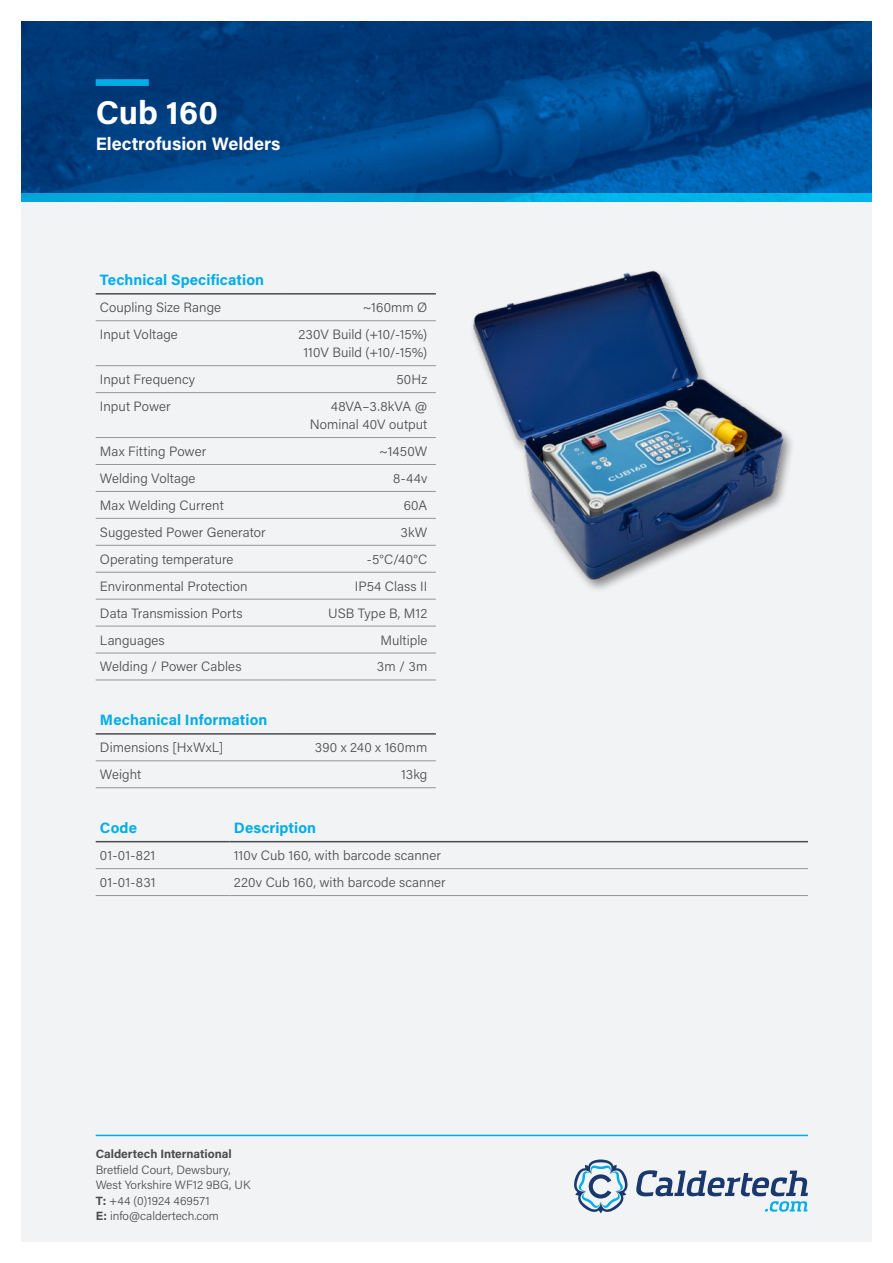
<style>
.page{position:relative;width:893px;height:1263px;background:#fff}
.page>*{position:absolute;margin:0;border:0;box-sizing:border-box;transform-origin:0 0}
.TITLES_BACK_22_AUTO_1mm{font:700 33px "Acumin Pro";letter-spacing:-.005em;color:#fff}
.CATEGORY_BACK_12_Auto{font:700 18px "Acumin Pro";color:#fff}
.TABLE_SPECS_SUBS_10_Auto_3mm{font:700 15px "Acumin Pro";letter-spacing:.005em;color:#00ade7}
.TABLE_SPECS_BODY_9_12_1mm{font:300 13.5px/18px "Acumin Pro";letter-spacing:.005em;color:#4b4c4d;text-align:center}
.t1{font:300 12px/15.3px "Acumin Pro";color:#4b4c4d}
.t2{font:700 12px "Acumin Pro";color:#4b4c4d}
.s1{font-weight:700}
</style>
<div class="page">
<div style="left:21px;top:21px;width:851px;height:1221px;background:#f2f3f4"></div>
<img style="left:21px;top:21px;width:851px;height:172px">
<svg style="left:21px;top:193px;width:851px;height:9px;background:#00aadf"></svg>
<hr style="left:96px;top:1135px;width:712px;height:1px;background:#00ade7">
<svg style="left:636px;top:1170px;width:172px;height:41px"></svg>
<svg style="left:574px;top:1159px;width:54px;height:54px"></svg>
<img style="left:472px;top:270px;width:320px;height:320px">
<div style="left:96px;top:79px;width:53px;height:7px;background:#00ade7"></div>
<svg style="left:96px;top:321px;width:340px;height:332px"></svg>
<hr style="left:96px;top:293px;width:191px;height:2px;background:#4b4c4d">
<hr style="left:287px;top:293px;width:149px;height:2px;background:#4b4c4d">
<hr style="left:96px;top:392px;width:191px;height:1px;background:#939598">
<hr style="left:287px;top:392px;width:149px;height:1px;background:#939598">
<hr style="left:96px;top:437px;width:191px;height:1px;background:#939598">
<hr style="left:287px;top:437px;width:149px;height:1px;background:#939598">
<hr style="left:96px;top:464px;width:191px;height:1px;background:#939598">
<hr style="left:287px;top:464px;width:149px;height:1px;background:#939598">
<hr style="left:96px;top:491px;width:191px;height:1px;background:#939598">
<hr style="left:287px;top:491px;width:149px;height:1px;background:#939598">
<hr style="left:96px;top:518px;width:191px;height:1px;background:#939598">
<hr style="left:287px;top:518px;width:149px;height:1px;background:#939598">
<hr style="left:96px;top:545px;width:191px;height:1px;background:#939598">
<hr style="left:287px;top:545px;width:149px;height:1px;background:#939598">
<hr style="left:96px;top:572px;width:191px;height:1px;background:#939598">
<hr style="left:287px;top:572px;width:149px;height:1px;background:#939598">
<hr style="left:96px;top:599px;width:191px;height:1px;background:#939598">
<hr style="left:287px;top:599px;width:149px;height:1px;background:#939598">
<hr style="left:96px;top:626px;width:191px;height:1px;background:#939598">
<hr style="left:287px;top:626px;width:149px;height:1px;background:#939598">
<hr style="left:96px;top:653px;width:191px;height:1px;background:#939598">
<hr style="left:287px;top:653px;width:149px;height:1px;background:#939598">
<hr style="left:96px;top:679px;width:191px;height:1px;background:#939598">
<hr style="left:287px;top:679px;width:149px;height:1px;background:#939598">
<hr style="left:96px;top:320px;width:191px;height:1px;background:#939598">
<hr style="left:287px;top:320px;width:149px;height:1px;background:#939598">
<hr style="left:96px;top:365px;width:191px;height:1px;background:#939598">
<hr style="left:287px;top:365px;width:149px;height:1px;background:#939598">
<hr style="left:96px;top:760px;width:191px;height:1px;background:#939598">
<hr style="left:287px;top:760px;width:149px;height:1px;background:#939598">
<hr style="left:96px;top:787px;width:191px;height:1px;background:#939598">
<hr style="left:287px;top:787px;width:149px;height:1px;background:#939598">
<hr style="left:96px;top:733px;width:191px;height:2px;background:#4b4c4d">
<hr style="left:287px;top:733px;width:149px;height:2px;background:#4b4c4d">
<svg style="left:96px;top:842px;width:712px;height:1px"></svg>
<hr style="left:96px;top:841px;width:134px;height:1px;background:#4b4c4d">
<hr style="left:230px;top:841px;width:578px;height:1px;background:#4b4c4d">
<hr style="left:96px;top:868px;width:134px;height:1px;background:#939598">
<hr style="left:230px;top:868px;width:578px;height:1px;background:#939598">
<hr style="left:96px;top:895px;width:134px;height:1px;background:#939598">
<hr style="left:230px;top:895px;width:578px;height:1px;background:#939598">
<p class="TITLES_BACK_22_AUTO_1mm" style="left:96px;top:89px;width:124px">Cub 160</p>
<p class="CATEGORY_BACK_12_Auto" style="left:96px;top:131px;width:186px">Electrofusion Welders</p>
<p class="TABLE_SPECS_SUBS_10_Auto_3mm" style="left:100px;top:269px;width:166px">Technical Specification</p>
<p class="TABLE_SPECS_BODY_9_12_1mm" style="left:100px;top:298px;width:123px">Coupling Size Range</p>
<p class="TABLE_SPECS_BODY_9_12_1mm" style="left:363px;top:298px;width:66px">~160mm Ø</p>
<p class="TABLE_SPECS_BODY_9_12_1mm" style="left:100px;top:325px;width:79px">Input Voltage</p>
<p class="TABLE_SPECS_BODY_9_12_1mm" style="left:298px;top:325px;width:130px">230V Build (+10/-15%)<br>110V Build (+10/-15%)</p>
<p class="TABLE_SPECS_BODY_9_12_1mm" style="left:100px;top:370px;width:97px">Input Frequency</p>
<p class="TABLE_SPECS_BODY_9_12_1mm" style="left:397px;top:370px;width:32px">50Hz</p>
<p class="TABLE_SPECS_BODY_9_12_1mm" style="left:100px;top:397px;width:72px">Input Power</p>
<p class="TABLE_SPECS_BODY_9_12_1mm" style="left:310px;top:397px;width:119px;text-align:right">48VA–3.8kVA @<br>Nominal 40V output</p>
<p class="TABLE_SPECS_BODY_9_12_1mm" style="left:100px;top:442px;width:108px">Max Fitting Power</p>
<p class="TABLE_SPECS_BODY_9_12_1mm" style="left:379px;top:442px;width:50px">~1450W</p>
<p class="TABLE_SPECS_BODY_9_12_1mm" style="left:100px;top:469px;width:97px">Welding Voltage</p>
<p class="TABLE_SPECS_BODY_9_12_1mm" style="left:393px;top:469px;width:36px">8-44v</p>
<p class="TABLE_SPECS_BODY_9_12_1mm" style="left:100px;top:496px;width:125px">Max Welding Current</p>
<p class="TABLE_SPECS_BODY_9_12_1mm" style="left:404px;top:496px;width:25px">60A</p>
<p class="TABLE_SPECS_BODY_9_12_1mm" style="left:100px;top:522px;width:167px">Suggested Power Generator</p>
<p class="TABLE_SPECS_BODY_9_12_1mm" style="left:401px;top:522px;width:28px">3kW</p>
<p class="TABLE_SPECS_BODY_9_12_1mm" style="left:100px;top:549px;width:135px">Operating temperature</p>
<p class="TABLE_SPECS_BODY_9_12_1mm" style="left:367px;top:549px;width:62px">-5°C/40°C</p>
<p class="TABLE_SPECS_BODY_9_12_1mm" style="left:100px;top:576px;width:149px">Environmental Protection</p>
<p class="TABLE_SPECS_BODY_9_12_1mm" style="left:355px;top:576px;width:74px">IP54 Class II</p>
<p class="TABLE_SPECS_BODY_9_12_1mm" style="left:100px;top:603px;width:144px">Data Transmission Ports</p>
<p class="TABLE_SPECS_BODY_9_12_1mm" style="left:328px;top:603px;width:101px">USB Type B, M12</p>
<p class="TABLE_SPECS_BODY_9_12_1mm" style="left:100px;top:630px;width:66px">Languages</p>
<p class="TABLE_SPECS_BODY_9_12_1mm" style="left:380px;top:630px;width:48px">Multiple</p>
<p class="TABLE_SPECS_BODY_9_12_1mm" style="left:100px;top:657px;width:143px">Welding / Power Cables</p>
<p class="TABLE_SPECS_BODY_9_12_1mm" style="left:377px;top:657px;width:52px">3m / 3m</p>
<p class="TABLE_SPECS_SUBS_10_Auto_3mm" style="left:100px;top:709px;width:169px">Mechanical Information</p>
<p class="TABLE_SPECS_BODY_9_12_1mm" style="left:100px;top:738px;width:125px">Dimensions [HxWxL]</p>
<p class="TABLE_SPECS_BODY_9_12_1mm" style="left:315px;top:738px;width:114px">390 x 240 x 160mm</p>
<p class="TABLE_SPECS_BODY_9_12_1mm" style="left:100px;top:765px;width:43px">Weight</p>
<p class="TABLE_SPECS_BODY_9_12_1mm" style="left:401px;top:765px;width:28px">13kg</p>
<p class="TABLE_SPECS_SUBS_10_Auto_3mm" style="left:100px;top:817px;width:39px">Code</p>
<p class="TABLE_SPECS_SUBS_10_Auto_3mm" style="left:234px;top:817px;width:84px">Description</p>
<p class="TABLE_SPECS_BODY_9_12_1mm" style="left:100px;top:846px;width:57px">01-01-821</p>
<p class="TABLE_SPECS_BODY_9_12_1mm" style="left:234px;top:846px;width:209px">110v Cub 160, with barcode scanner</p>
<p class="TABLE_SPECS_BODY_9_12_1mm" style="left:100px;top:873px;width:57px">01-01-831</p>
<p class="TABLE_SPECS_BODY_9_12_1mm" style="left:234px;top:873px;width:213px">220v Cub 160, with barcode scanner</p>
<p class="t2" style="left:96px;top:1145px;width:138px">Caldertech International</p>
<p class="t1" style="left:96px;top:1162px;width:156px">Bretfield Court, Dewsbury,<br>West Yorkshire WF12 9BG, UK<br><span class="s1">T:</span> +44 (0)1924 469571<br><span class="s1">E:</span> info@caldertech.com</p>
</div>
